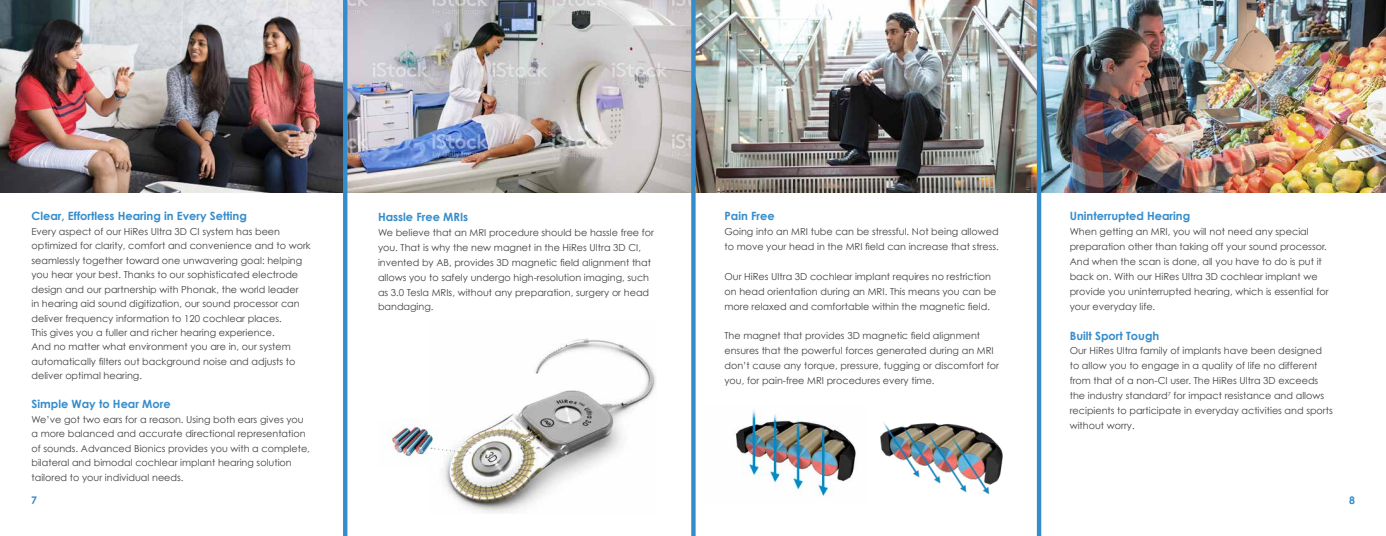
<style>
.page{position:relative;width:1386px;height:536px;background:#fff}
.page>*{position:absolute;margin:0;border:0;box-sizing:border-box;transform-origin:0 0}
.t1{font:700 11.38px "Century Gothic";color:#358ccb}
.t2{font:700 10.5px "Century Gothic";color:#358ccb}
.t3{font:9.62px/14.9px "Century Gothic";color:#414042}
</style>
<div class="page">
<img style="left:0;top:0;width:343px;height:193px">
<img style="left:696px;top:0;width:341px;height:193px">
<img style="left:1041px;top:0;width:345px;height:193px">
<img style="left:347px;top:0;width:344px;height:193px">
<hr style="left:343px;top:0;width:4px;height:536px;background:#358ccb">
<hr style="left:1037px;top:0;width:4px;height:536px;background:#358ccb">
<div style="left:691px;top:0;width:5px;height:536px;background:#358ccb"></div>
<img style="left:880px;top:422px;width:123px;height:72px">
<img style="left:735px;top:408px;width:121px;height:88px">
<img style="left:444px;top:338px;width:212px;height:175px">
<img style="left:390px;top:424px;width:47px;height:35px">
<svg style="left:431px;top:447px;width:62px;height:9px"></svg>
<p class="t1" style="left:32px;top:209px;width:217px">Clear, Effortless Hearing in Every Setting</p>
<p class="t3" style="left:32px;top:224px;width:281px;line-height:14.4px">Every aspect of our HiRes Ultra 3D CI system has been optimized for clarity, comfort and convenience and to work seamlessly together toward one unwavering goal: helping you hear your best. Thanks to our sophisticated electrode design and our partnership with Phonak, the world leader<br>in hearing aid sound digitization, our sound processor can deliver frequency information to 120 cochlear places.<br>This gives you a fuller and richer hearing experience.<br>And no matter what environment you are in, our system automatically filters out background noise and adjusts to deliver optimal hearing.</p>
<p class="t1" style="left:32px;top:397px;width:141px">Simple Way to Hear More</p>
<p class="t3" style="left:32px;top:412px;width:280px;line-height:14.4px">We’ve got two ears for a reason. Using both ears gives you a more balanced and accurate directional representation of sounds. Advanced Bionics provides you with a complete, bilateral and bimodal cochlear implant hearing solution tailored to your individual needs.</p>
<p class="t1" style="left:378px;top:210px;width:92px">Hassle Free MRIs</p>
<p class="t3" style="left:378px;top:225px;width:278px">We believe that an MRI procedure should be hassle free for you. That is why the new magnet in the HiRes Ultra 3D CI, invented by AB, provides 3D magnetic field alignment that allows you to safely undergo high-resolution imaging, such as 3.0 Tesla MRIs, without any preparation, surgery or head bandaging.</p>
<p class="t1" style="left:724px;top:209px;width:52px">Pain Free</p>
<p class="t3" style="left:724px;top:224px;width:276px">Going into an MRI tube can be stressful. Not being allowed to move your head in the MRI field can increase that stress.</p>
<p class="t3" style="left:724px;top:269px;width:274px">Our HiRes Ultra 3D cochlear implant requires no restriction on head orientation during an MRI. This means you can be more relaxed and comfortable within the magnetic field.</p>
<p class="t3" style="left:724px;top:328px;width:276px">The magnet that provides 3D magnetic field alignment ensures that the powerful forces generated during an MRI don’t cause any torque, pressure, tugging or discomfort for you, for pain-free MRI procedures every time.</p>
<p class="t1" style="left:1070px;top:209px;width:122px">Uninterrupted Hearing</p>
<p class="t3" style="left:1070px;top:224px;width:261px">When getting an MRI, you will not need any special preparation other than taking off your sound processor.<br>And when the scan is done, all you have to do is put it back on. With our HiRes Ultra 3D cochlear implant we provide you uninterrupted hearing, which is essential for your everyday life.</p>
<p class="t1" style="left:1070px;top:328px;width:91px">Built Sport Tough</p>
<p class="t3" style="left:1070px;top:343px;width:265px">Our HiRes Ultra family of implants have been designed to allow you to engage in a quality of life no different from that of a non-CI user. The HiRes Ultra 3D exceeds the industry standard<sup>7</sup> for impact resistance and allows recipients to participate in everyday activities and sports without worry.</p>
<p class="t2" style="left:31px;top:493px;width:7px">7</p>
<p class="t2" style="left:1349px;top:493px;width:7px">8</p>
</div>
